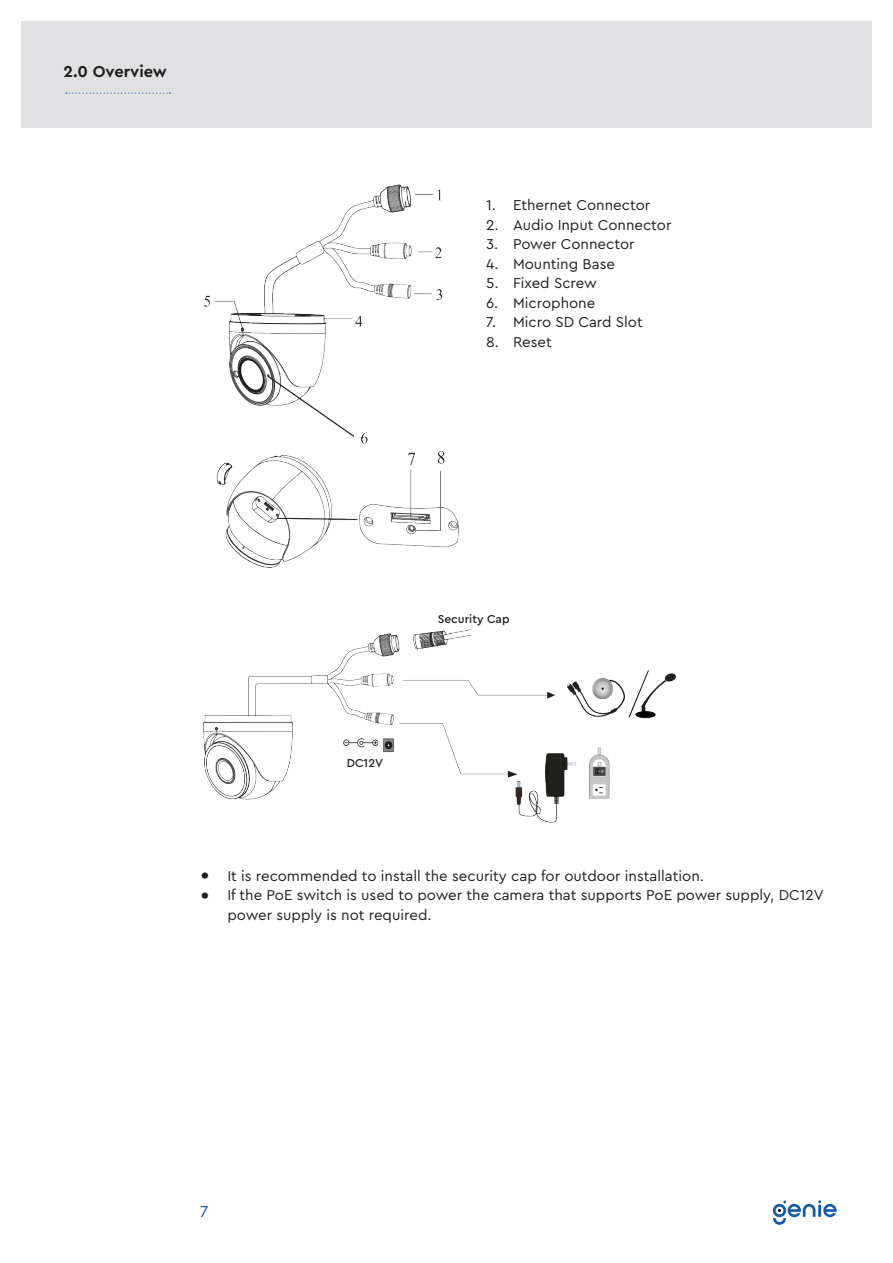
<style>
.page{position:relative;width:893px;height:1263px;background:#fff}
.page>*{position:absolute;margin:0;border:0;box-sizing:border-box;transform-origin:0 0}
.Section_Title{font:700 16.5px "Cera Pro";color:#231f20}
.t1{font:16.5px "Cera Pro";color:#09559e}
.t2{font:15px/19.5px "Cera Pro";color:#231f20}
.t3{font:500 12px "Cera Pro";color:#231f20}
.s1{font-size:24px}
</style>
<div class="page">
<div style="left:21px;top:21px;width:851px;height:107px;background:#e1e1e4"></div>
<svg style="left:773px;top:1200px;width:64px;height:25px"></svg>
<img style="left:204px;top:629px;width:471px;height:194px">
<svg style="left:66px;top:93px;width:105px;height:1px"></svg>
<img style="left:205px;top:185px;width:254px;height:382px">
<p class="Section_Title" style="left:64px;top:60px;width:105px">2.0 Overview</p>
<p class="t2" style="left:486px;top:195px;width:166px">1. Ethernet Connector</p>
<p class="t2" style="left:486px;top:214px;width:187px">2. Audio Input Connector</p>
<p class="t2" style="left:486px;top:234px;width:150px">3. Power Connector</p>
<p class="t2" style="left:486px;top:253px;width:130px">4. Mounting Base</p>
<p class="t2" style="left:486px;top:273px;width:112px">5. Fixed Screw</p>
<p class="t2" style="left:486px;top:292px;width:111px">6. Microphone</p>
<p class="t2" style="left:486px;top:312px;width:158px">7. Micro SD Card Slot</p>
<p class="t2" style="left:486px;top:331px;width:67px">8. Reset</p>
<p class="t3" style="left:347px;top:755px;width:38px">DC12V</p>
<p class="t3" style="left:438px;top:611px;width:73px">Security Cap</p>
<p class="t2" style="left:200px;top:865px;width:505px"><span class="s1">•</span> It is recommended to install the security cap for outdoor installation.</p>
<p class="t2" style="left:227px;top:885px;width:598px;text-indent:-27px"><span class="s1">•</span> If the PoE switch is used to power the camera that supports PoE power supply, DC12V power supply is not required.</p>
<p class="t1" style="left:200px;top:1200px;width:10px">7</p>
</div>
